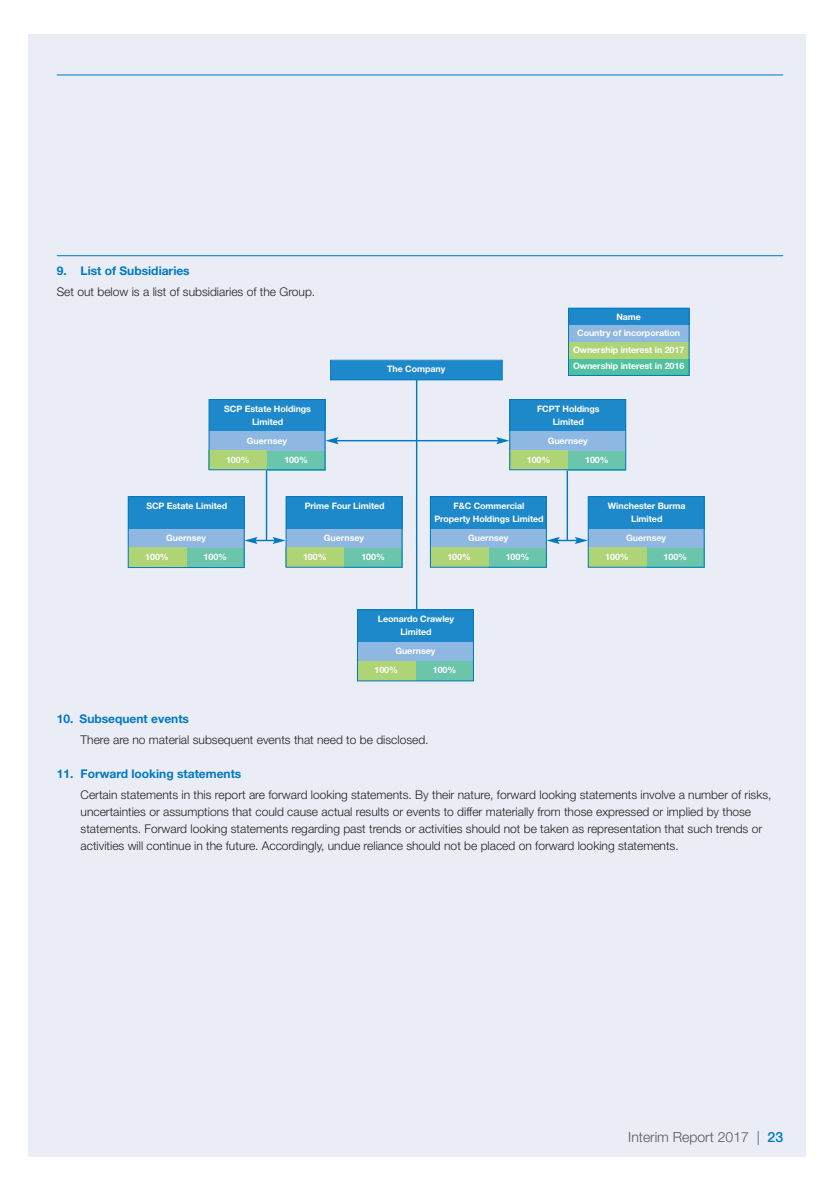
<style>
.page{position:relative;width:840px;height:1191px;background:#fff}
.page>*{position:absolute;margin:0;border:0;box-sizing:border-box;transform-origin:0 0}
.t1{font:300 14px "Helvetica Neue LT Std";color:#57585a}
.t2{font:300 12px/17px "Helvetica Neue LT Std";color:#231f20}
.t3{font:700 12px "Helvetica Neue LT Std";color:#0079c2}
.t4{font:700 8.8px/19.2px "Helvetica Neue";letter-spacing:-.005em;color:#fff}
.s1{font-family:"Helvetica Neue";font-weight:500;color:#0079c2}
</style>
<div class="page">
<div style="left:28px;top:34px;width:777px;height:1123px;background:#eaedf6"></div>
<hr style="left:57px;top:75px;width:725px;height:1px;background:#0079c2">
<hr style="left:57px;top:255px;width:725px;height:1px;background:#0079c2">
<div style="left:568px;top:358px;width:121px;height:17px;background:#4fc0a0"></div>
<div style="left:128px;top:496px;width:116px;height:33px;background:#1e89ca"></div>
<div style="left:208px;top:399px;width:117px;height:32px;background:#1e89ca"></div>
<div style="left:285px;top:496px;width:117px;height:33px;background:#1e89ca"></div>
<div style="left:357px;top:609px;width:116px;height:33px;background:#1e89ca"></div>
<div style="left:509px;top:399px;width:116px;height:32px;background:#1e89ca"></div>
<div style="left:430px;top:496px;width:116px;height:33px;background:#1e89ca"></div>
<div style="left:587px;top:496px;width:117px;height:33px;background:#1e89ca"></div>
<div style="left:568px;top:308px;width:121px;height:17px;background:#1e89ca"></div>
<div style="left:331px;top:360px;width:170px;height:19px;background:#1e89ca"></div>
<div style="left:330px;top:360px;width:172px;height:20px;border:1px solid #0079c2"></div>
<div style="left:430px;top:529px;width:116px;height:19px;background:#8eb7e1"></div>
<div style="left:488px;top:548px;width:58px;height:19px;background:#6ac5aa"></div>
<div style="left:430px;top:547px;width:58px;height:20px;background:#aed475"></div>
<div style="left:587px;top:529px;width:117px;height:19px;background:#8eb7e1"></div>
<div style="left:645px;top:548px;width:59px;height:19px;background:#6ac5aa"></div>
<div style="left:587px;top:547px;width:58px;height:20px;background:#aed475"></div>
<div style="left:357px;top:642px;width:116px;height:19px;background:#8eb7e1"></div>
<div style="left:415px;top:661px;width:58px;height:19px;background:#6ac5aa"></div>
<div style="left:357px;top:661px;width:58px;height:19px;background:#aed475"></div>
<div style="left:568px;top:325px;width:121px;height:17px;background:#8eb7e1"></div>
<div style="left:568px;top:341px;width:121px;height:17px;background:#aed475"></div>
<hr style="left:415px;top:380px;width:2px;height:230px;background:#0079c2">
<hr style="left:336px;top:440px;width:162px;height:1px;background:#0079c2">
<svg style="left:325px;top:437px;width:13px;height:7px"></svg>
<svg style="left:496px;top:437px;width:13px;height:7px"></svg>
<svg style="left:546px;top:537px;width:41px;height:7px"></svg>
<hr style="left:566px;top:470px;width:1px;height:70px;background:#0079c2">
<div style="left:587px;top:496px;width:117px;height:71px;border:1px solid #0079c2"></div>
<div style="left:509px;top:432px;width:116px;height:19px;background:#8eb7e1"></div>
<div style="left:567px;top:451px;width:58px;height:19px;background:#6ac5aa"></div>
<div style="left:509px;top:450px;width:58px;height:20px;background:#aed475"></div>
<div style="left:430px;top:496px;width:116px;height:71px;border:1px solid #0079c2"></div>
<div style="left:509px;top:399px;width:116px;height:71px;border:1px solid #0079c2"></div>
<div style="left:128px;top:529px;width:116px;height:19px;background:#8eb7e1"></div>
<div style="left:186px;top:548px;width:58px;height:19px;background:#6ac5aa"></div>
<div style="left:128px;top:547px;width:58px;height:20px;background:#aed475"></div>
<div style="left:285px;top:529px;width:117px;height:19px;background:#8eb7e1"></div>
<div style="left:344px;top:548px;width:58px;height:19px;background:#6ac5aa"></div>
<div style="left:285px;top:547px;width:59px;height:20px;background:#aed475"></div>
<svg style="left:244px;top:537px;width:41px;height:7px"></svg>
<hr style="left:266px;top:470px;width:1px;height:70px;background:#0079c2">
<div style="left:208px;top:432px;width:117px;height:19px;background:#8eb7e1"></div>
<div style="left:267px;top:451px;width:58px;height:19px;background:#6ac5aa"></div>
<div style="left:208px;top:450px;width:59px;height:20px;background:#aed475"></div>
<div style="left:285px;top:496px;width:117px;height:71px;border:1px solid #0079c2"></div>
<div style="left:128px;top:496px;width:116px;height:72px;border:1px solid #0079c2"></div>
<div style="left:357px;top:609px;width:116px;height:72px;border:1px solid #0079c2"></div>
<div style="left:208px;top:399px;width:117px;height:71px;border:1px solid #0079c2"></div>
<div style="left:568px;top:308px;width:121px;height:68px;border:1px solid #0079c2"></div>
<p class="t3" style="left:57px;top:263px;width:134px">9. List of Subsidiaries</p>
<p class="t2" style="left:57px;top:283px;width:260px">Set out below is a list of subsidiaries of the Group.</p>
<p class="t4" style="left:224px;top:403px;width:88px;line-height:12.6px;text-align:center">SCP Estate Holdings<br>Limited</p>
<p class="t4" style="left:226px;top:431px;width:62px;text-indent:21px">Guernsey<br>100%</p>
<p class="t4" style="left:284px;top:450px;width:25px">100%</p>
<p class="t4" style="left:387px;top:359px;width:60px">The Company</p>
<p class="t4" style="left:572px;top:309px;width:113px;line-height:16.4px;text-align:center">Name<br>Country of incorporation<br>Ownership interest in 2017<br>Ownership interest in 2016</p>
<p class="t4" style="left:536px;top:403px;width:64px;line-height:12.6px;text-align:center">FCPT Holdings<br>Limited</p>
<p class="t4" style="left:526px;top:431px;width:62px;text-indent:21px">Guernsey<br>100%</p>
<p class="t4" style="left:585px;top:450px;width:25px">100%</p>
<p class="t4" style="left:146px;top:497px;width:82px">SCP Estate Limited</p>
<p class="t4" style="left:145px;top:529px;width:62px;text-indent:21px">Guernsey<br>100%</p>
<p class="t4" style="left:203px;top:548px;width:25px">100%</p>
<p class="t4" style="left:304px;top:497px;width:81px">Prime Four Limited</p>
<p class="t4" style="left:303px;top:529px;width:62px;text-indent:21px">Guernsey<br>100%</p>
<p class="t4" style="left:361px;top:548px;width:25px">100%</p>
<p class="t4" style="left:434px;top:500px;width:111px;line-height:12.6px;text-align:center">F&amp;C Commercial<br>Property Holdings Limited</p>
<p class="t4" style="left:447px;top:529px;width:62px;text-indent:21px">Guernsey<br>100%</p>
<p class="t4" style="left:505px;top:548px;width:25px">100%</p>
<p class="t4" style="left:377px;top:613px;width:78px;line-height:12.6px;text-align:center">Leonardo Crawley<br>Limited</p>
<p class="t4" style="left:374px;top:642px;width:62px;text-indent:21px">Guernsey<br>100%</p>
<p class="t4" style="left:432px;top:661px;width:25px">100%</p>
<p class="t4" style="left:607px;top:500px;width:79px;line-height:12.6px;text-align:center">Winchester Burma<br>Limited</p>
<p class="t4" style="left:605px;top:529px;width:62px;text-indent:21px">Guernsey<br>100%</p>
<p class="t4" style="left:663px;top:548px;width:25px">100%</p>
<p class="t3" style="left:57px;top:711px;width:134px">10. Subsequent events</p>
<p class="t2" style="left:81px;top:731px;width:349px">There are no material subsequent events that need to be disclosed.</p>
<p class="t3" style="left:57px;top:766px;width:186px">11. Forward looking statements</p>
<p class="t2" style="left:81px;top:786px;width:692px">Certain statements in this report are forward looking statements. By their nature, forward looking statements involve a number of risks, uncertainties or assumptions that could cause actual results or events to differ materially from those expressed or implied by those statements. Forward looking statements regarding past trends or activities should not be taken as representation that such trends or activities will continue in the future. Accordingly, undue reliance should not be placed on forward looking statements.</p>
<p class="t1" style="left:628px;top:1128px;width:156px">Interim Report 2017 | <span class="s1">23</span></p>
</div>
